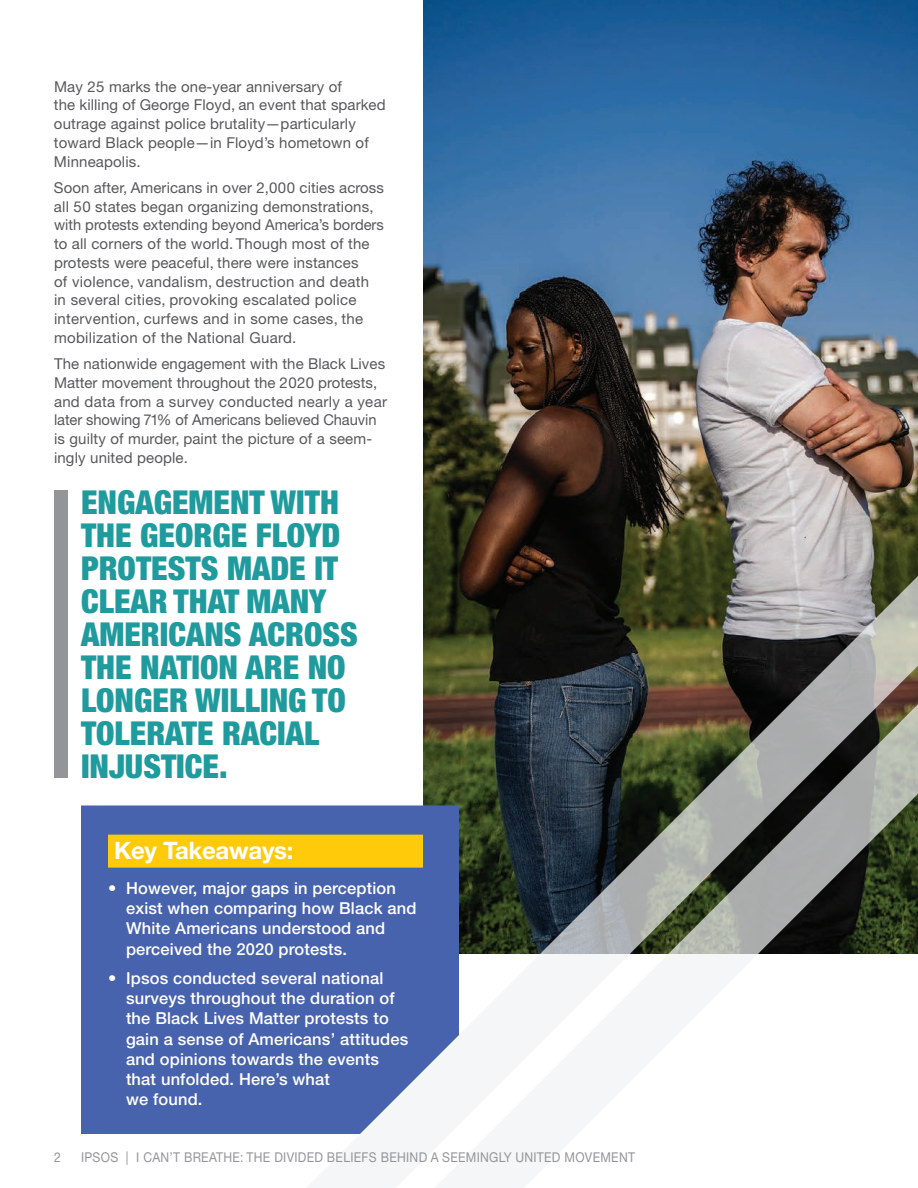
<style>
.page{position:relative;width:918px;height:1188px;background:#fff}
.page>*{position:absolute;margin:0;border:0;box-sizing:border-box;transform-origin:0 0}
.Bold_cond_callout{font:900 condensed 33px/33px "Helvetica Neue LT Std";color:#1f9b9e}
.Yellow_field_1st_lin{font:700 24px "Helvetica Neue LT Std";letter-spacing:-.01em;color:#fff}
._65__11_13_5__revers{font:500 16.5px/20.2px "Helvetica Neue LT Std";letter-spacing:.01em;color:#fff}
._55__5_before__80{font:15px/18.8px "Helvetica Neue LT Std";letter-spacing:.01em;color:#57585a}
.t1{font:13.5px "Helvetica Neue LT Std";letter-spacing:.025em;color:#939598;scale:.9 1}
</style>
<div class="page">
<img style="left:423px;top:0;width:495px;height:576px">
<svg style="left:306px;top:576px;width:612px;height:378px;background:#6b6f66"></svg>
<div style="left:54px;top:490px;width:14px;height:288px;background:#939598"></div>
<div style="left:81px;top:806px;width:378px;height:328px;background:#4863ae"></div>
<div style="left:108px;top:835px;width:315px;height:33px;background:#feca0a"></div>
<p class="_55__5_before__80" style="left:54px;top:77px;width:333px">May 25 marks the one-year anniversary of<br>the killing of George Floyd, an event that sparked outrage against police brutality—particularly toward Black people—in Floyd’s hometown of Minneapolis.</p>
<p class="_55__5_before__80" style="left:54px;top:178px;width:332px">Soon after, Americans in over 2,000 cities across all 50 states began organizing demonstrations, with protests extending beyond America’s borders to all corners of the world. Though most of the protests were peaceful, there were instances<br>of violence, vandalism, destruction and death in several cities, provoking escalated police intervention, curfews and in some cases, the mobilization of the National Guard.</p>
<p class="_55__5_before__80" style="left:54px;top:354px;width:335px">The nationwide engagement with the Black Lives Matter movement throughout the 2020 protests, and data from a survey conducted nearly a year later showing 71% of Americans believed Chauvin is guilty of murder, paint the picture of a seem&shy;ingly united people.</p>
<p class="Bold_cond_callout" style="left:81px;top:485px;width:278px">ENGAGEMENT WITH<br>THE GEORGE FLOYD<br>PROTESTS MADE IT<br>CLEAR THAT MANY<br>AMERICANS ACROSS<br>THE NATION ARE NO<br>LONGER WILLING TO<br>TOLERATE RACIAL<br>INJUSTICE.</p>
<p class="Yellow_field_1st_lin" style="left:114px;top:835px;width:181px">Key Takeaways:</p>
<p class="_65__11_13_5__revers" style="left:126px;top:878px;width:292px;text-indent:-18px">• However, major gaps in perception exist when comparing how Black and<br>White Americans understood and perceived the 2020 protests.</p>
<p class="_65__11_13_5__revers" style="left:126px;top:968px;width:284px;text-indent:-18px">• Ipsos conducted several national surveys throughout the duration of the Black Lives Matter protests to gain a sense of Americans’ attitudes and opinions towards the events that unfolded. Here’s what<br>we found.</p>
<p class="t1" style="left:54px;top:1149px;width:9px">2</p>
<p class="t1" style="left:81px;top:1149px;width:617px">IPSOS | I CAN’T BREATHE: THE DIVIDED BELIEFS BEHIND A SEEMINGLY UNITED MOVEMENT</p>
</div>
